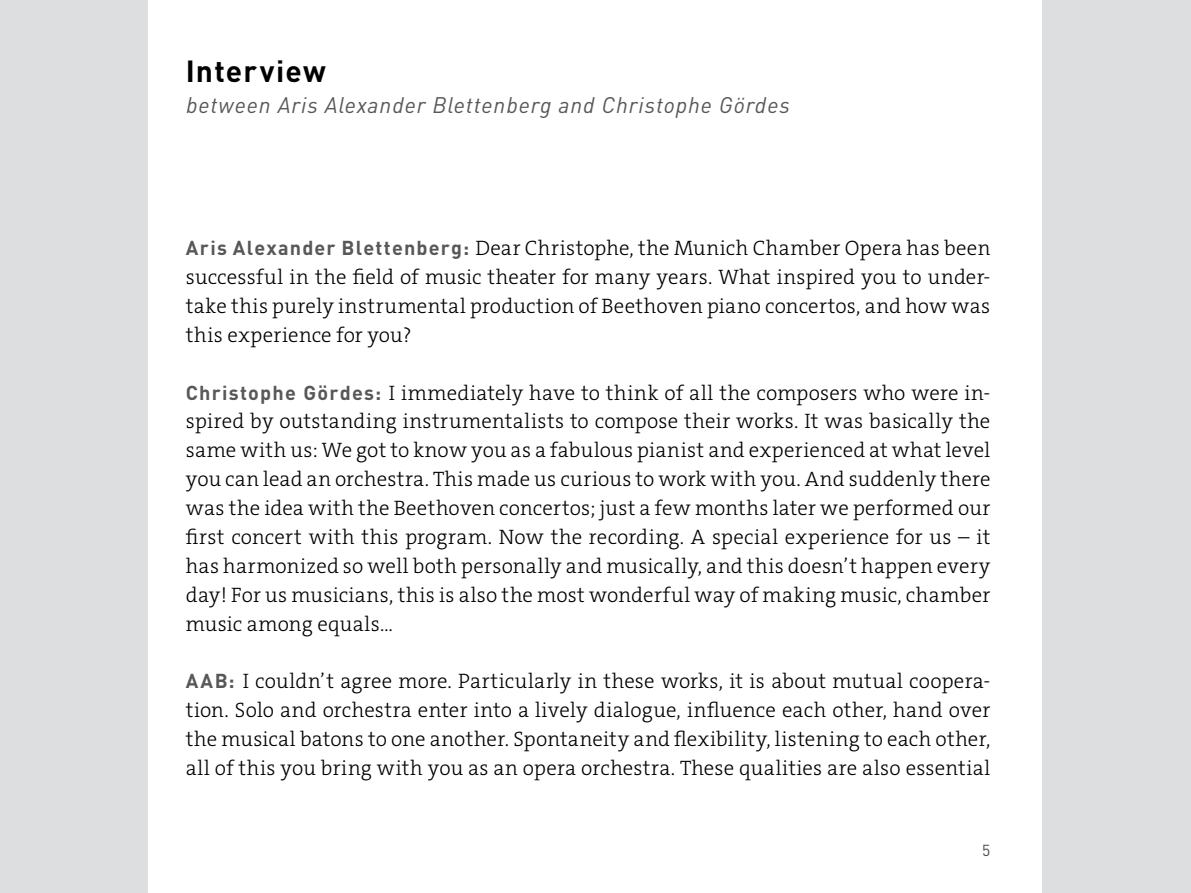
<style>
.page{position:relative;width:1191px;height:893px;background:#dddedf}
.page>*{position:absolute;margin:0;border:0;box-sizing:border-box;transform-origin:0 0}
.t1{font:700 30.15px "DINOT";letter-spacing:.04em;color:#000}
.t2{font:italic 22.35px "DINOT";letter-spacing:.04em;color:#58585a}
.t3{font:300 21px/28.8px "The Serif E2 s";letter-spacing:.015em;color:#000;text-align:justify}
.t4{font:15.75px "DINOT";color:#4b4b4d}
.s1{font-family:"DINOT";font-weight:700;font-size:19.95px;color:#58585a}
</style>
<div class="page">
<div style="left:149px;top:0;width:893px;height:893px;background:#fff"></div>
<h1 class="t1" style="left:186px;top:51px;width:142px">Interview</h1>
<p class="t2" style="left:186px;top:91px;width:605px">between Aris Alexander Blettenberg and Christophe Gördes</p>
<p class="t3" style="left:186px;top:234px;width:806px"><span class="s1">Aris Alexander Blettenberg:</span> Dear Christophe, the Munich Chamber Opera has been successful in the field of music theater for many years. What inspired you to under&shy;take this purely instrumental production of Beethoven piano concertos, and how was this experience for you?</p>
<p class="t3" style="left:186px;top:378px;width:806px"><span class="s1">Christophe Gördes:</span> I immediately have to think of all the composers who were in&shy;spired by outstanding instrumentalists to compose their works. It was basically the same with us: We got to know you as a fabulous pianist and experienced at what level you can lead an orchestra. This made us curious to work with you. And suddenly there was the idea with the Beethoven concertos; just a few months later we performed our first concert with this program. Now the recording. A special experience for us – it has harmonized so well both personally and musically, and this doesn’t happen every day! For us musicians, this is also the most wonderful way of making music, chamber music among equals…</p>
<p class="t3" style="left:186px;top:667px;width:806px"><span class="s1">AAB:</span> I couldn’t agree more. Particularly in these works, it is about mutual coopera&shy;tion. Solo and orchestra enter into a lively dialogue, influence each other, hand over the musical batons to one another. Spontaneity and flexibility, listening to each other, all of this you bring with you as an opera orchestra. These qualities are also essential</p>
<p class="t4" style="left:982px;top:840px;width:10px">5</p>
</div>
